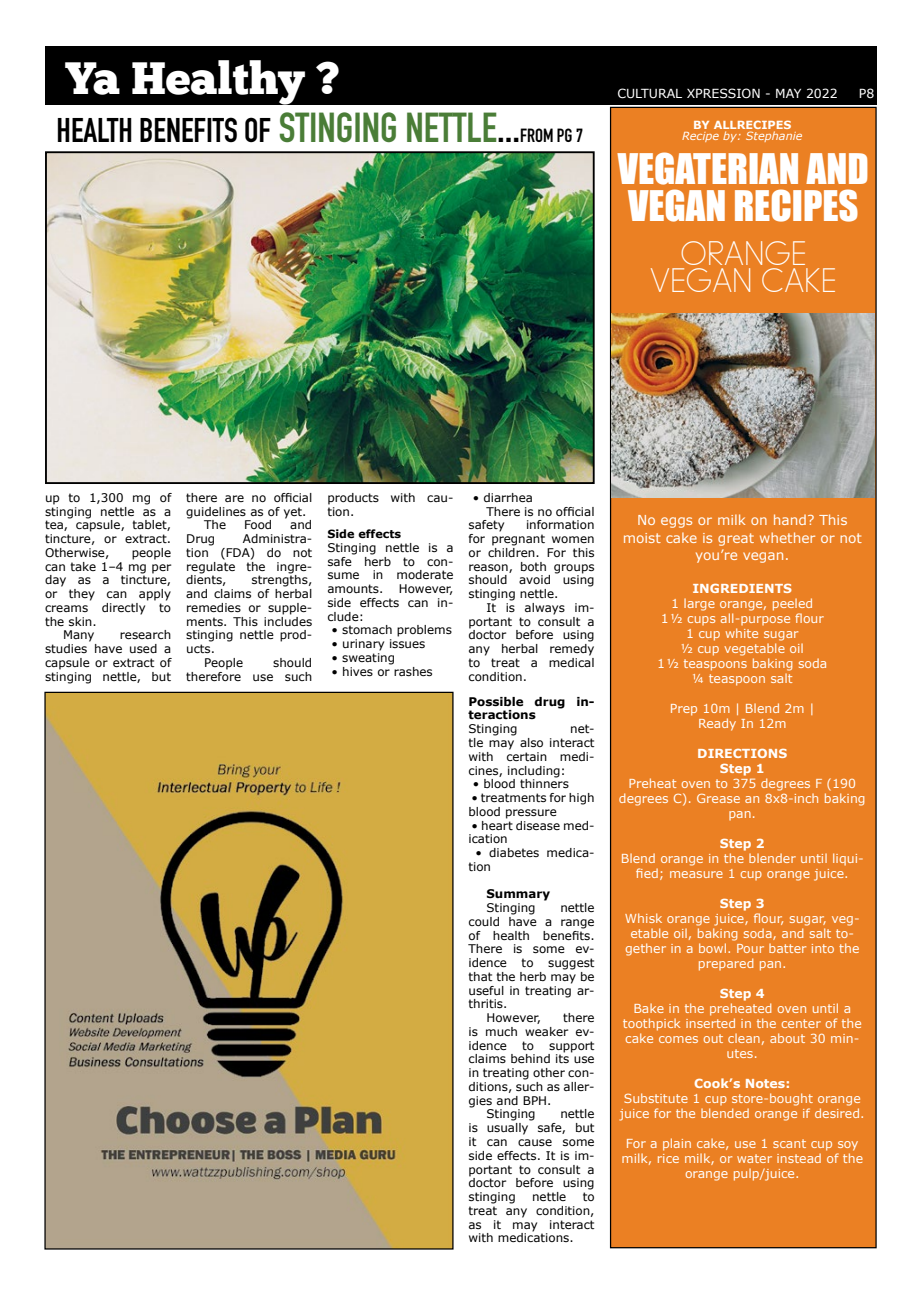
<style>
.page{position:relative;width:922px;height:1294px;background:#fff}
.page>*{position:absolute;margin:0;border:0;box-sizing:border-box;transform-origin:0 0}
.t1{font:45px "Chunk Five Ex";color:#fff}
.t2{font:38.75px/37.5px "Impact";color:#fff}
.t3{font:700 33.75px "DIN Condensed";color:#000}
.t4{font:21.25px/27.5px "Aspex";color:#fff;text-align:center}
.t5{font:13.75px/17.5px "Verdana";color:#fff;text-align:center}
.t6{font:12.5px/15px "Verdana";color:#fff;text-align:center}
.t7{font:700 12.5px/15px "Verdana";color:#fff;text-align:center}
.t8{font:11.88px/13.8px "Verdana";color:#000;text-align:justify}
.t9{font:700 11.88px/13.8px "Verdana";color:#000}
.t10{font:italic 11.25px "Verdana";color:#fff}
.t11{font:700 11.25px "Verdana";color:#fff}
.t12{font:700 11.25px "Verdana";color:#000}
.s1{font-size:41.25px;color:#4a7d37}
.s2{font-size:41.25px}
.s3{font-size:18.75px}
</style>
<div class="page">
<div style="left:45px;top:46px;width:831px;height:58px;background:#000"></div>
<div style="left:610px;top:107px;width:265px;height:1140px;background:#eb8023"></div>
<img style="left:611px;top:313px;width:263px;height:185px">
<img style="left:48px;top:154px;width:543px;height:327px">
<div style="left:45px;top:151px;width:549px;height:333px;border:2px solid #000"></div>
<img style="left:46px;top:693px;width:405px;height:554px">
<h1 class="t1" style="left:66px;top:44px;width:275px">Ya Healthy ?</h1>
<h3 class="t3" style="left:57px;top:107px;width:528px">HEALTH BENEFITS OF <span class="s1">STINGING NETTLE</span><span class="s2">...</span><span class="s3">FROM PG 7</span></h3>
<p class="t6" style="left:617px;top:86px;width:222px">cultural xpression - May 2022</p>
<p class="t6" style="left:858px;top:86px;width:17px">P8</p>
<p class="t11" style="left:692px;top:117px;width:100px">BY allrecipes</p>
<p class="t10" style="left:681px;top:129px;width:122px">Recipe by: Stephanie</p>
<h2 class="t2" style="left:617px;top:149px;width:252px">VEGATERIAN AND<br>VEGAN</h2>
<h2 class="t2" style="left:733px;top:186px;width:127px">RECIPES</h2>
<h3 class="t4" style="left:650px;top:244px;width:188px">ORANGE<br>VEGAN CAKE</h3>
<p class="t8" style="left:45px;top:491px;width:128px">up to 1,300 mg of stinging nettle as a tea, capsule, tablet, tincture, or extract.<br>Otherwise,</p>
<p class="t8" style="left:132px;top:546px;width:41px">people</p>
<p class="t8" style="left:45px;top:559px;width:128px">can take 1–4 mg per</p>
<p class="t8" style="left:45px;top:573px;width:128px">day as a tincture,</p>
<p class="t8" style="left:45px;top:587px;width:128px">or they can apply</p>
<p class="t8" style="left:45px;top:601px;width:128px">creams directly to</p>
<p class="t8" style="left:45px;top:614px;width:53px">the skin.</p>
<p class="t8" style="left:63px;top:628px;width:33px">Many</p>
<p class="t8" style="left:45px;top:628px;width:128px;text-indent:75px">research studies have used a capsule or extract of stinging nettle, but</p>
<p class="t8" style="left:186px;top:491px;width:128px">there are no official</p>
<p class="t8" style="left:186px;top:504px;width:122px">guidelines as of yet.</p>
<p class="t8" style="left:204px;top:518px;width:23px">The</p>
<p class="t8" style="left:244px;top:518px;width:30px">Food</p>
<p class="t8" style="left:290px;top:518px;width:24px">and</p>
<p class="t8" style="left:186px;top:532px;width:31px">Drug</p>
<p class="t8" style="left:186px;top:532px;width:128px;text-indent:57px">Administra&shy;tion (FDA) do not regulate the ingre&shy;dients,</p>
<p class="t8" style="left:251px;top:573px;width:62px">strengths,</p>
<p class="t8" style="left:186px;top:587px;width:128px">and claims of herbal</p>
<p class="t8" style="left:186px;top:601px;width:128px">remedies or supple-</p>
<p class="t8" style="left:186px;top:614px;width:128px">ments. This includes</p>
<p class="t8" style="left:186px;top:628px;width:128px">stinging nettle prod-</p>
<p class="t8" style="left:186px;top:642px;width:30px">ucts.</p>
<p class="t8" style="left:204px;top:656px;width:40px">People</p>
<p class="t8" style="left:186px;top:656px;width:128px;text-align:right">should<br>therefore use such</p>
<p class="t8" style="left:327px;top:491px;width:128px">products with cau&shy;tion.</p>
<p class="t12" style="left:327px;top:526px;width:75px">Side effects</p>
<p class="t8" style="left:327px;top:541px;width:128px">Stinging nettle is a safe herb to con&shy;sume in moderate amounts.</p>
<p class="t8" style="left:327px;top:582px;width:128px;text-indent:71px">However, side effects can in&shy;clude:</p>
<p class="t8" style="left:331px;top:623px;width:122px">• stomach problems</p>
<p class="t8" style="left:331px;top:637px;width:95px">• urinary issues</p>
<p class="t8" style="left:331px;top:651px;width:65px">• sweating</p>
<p class="t8" style="left:331px;top:664px;width:103px">• hives or rashes</p>
<p class="t8" style="left:472px;top:491px;width:62px">• diarrhea</p>
<p class="t8" style="left:486px;top:504px;width:110px">There is no official</p>
<p class="t8" style="left:468px;top:518px;width:38px">safety</p>
<p class="t8" style="left:468px;top:518px;width:128px;text-indent:57px">information for pregnant women or children. For this reason, both groups should avoid using stinging nettle.</p>
<p class="t8" style="left:468px;top:601px;width:128px;text-indent:18px">It is always im&shy;portant to consult a doctor before using any herbal remedy to treat a medical condition.</p>
<p class="t9" style="left:468px;top:694px;width:128px">Possible drug in&shy;teractions</p>
<p class="t8" style="left:468px;top:722px;width:51px">Stinging</p>
<p class="t8" style="left:468px;top:722px;width:128px;text-indent:102px">net&shy;tle may also interact with certain medi&shy;cines, including:</p>
<p class="t8" style="left:472px;top:777px;width:98px">• blood thinners</p>
<p class="t8" style="left:468px;top:791px;width:128px">• treatments for high blood pressure</p>
<p class="t8" style="left:468px;top:818px;width:128px">• heart disease med&shy;ication</p>
<p class="t8" style="left:468px;top:846px;width:128px;text-indent:7px">• diabetes medica&shy;tion</p>
<p class="t9" style="left:486px;top:887px;width:65px">Summary</p>
<p class="t8" style="left:486px;top:901px;width:51px">Stinging</p>
<p class="t8" style="left:560px;top:901px;width:36px">nettle</p>
<p class="t8" style="left:468px;top:914px;width:128px">could have a range</p>
<p class="t8" style="left:468px;top:928px;width:128px">of health benefits.</p>
<p class="t8" style="left:468px;top:942px;width:128px">There is some ev-</p>
<p class="t8" style="left:468px;top:956px;width:128px">idence to suggest</p>
<p class="t8" style="left:468px;top:969px;width:128px">that the herb may be</p>
<p class="t8" style="left:468px;top:983px;width:128px">useful in treating ar-</p>
<p class="t8" style="left:468px;top:997px;width:40px">thritis.</p>
<p class="t8" style="left:486px;top:1011px;width:56px">However,</p>
<p class="t8" style="left:468px;top:1011px;width:128px;text-indent:95px">there is much weaker ev&shy;idence</p>
<p class="t8" style="left:522px;top:1038px;width:13px">to</p>
<p class="t8" style="left:549px;top:1038px;width:47px">support</p>
<p class="t8" style="left:468px;top:1052px;width:128px">claims behind its use</p>
<p class="t8" style="left:468px;top:1066px;width:128px">in treating other con-</p>
<p class="t8" style="left:468px;top:1079px;width:128px">ditions, such as aller-</p>
<p class="t8" style="left:468px;top:1093px;width:84px">gies and BPH.</p>
<p class="t8" style="left:486px;top:1107px;width:51px">Stinging</p>
<p class="t8" style="left:468px;top:1107px;width:128px;text-indent:92px">nettle is usually safe, but it can cause some side effects. It is im&shy;portant to consult a doctor before using stinging</p>
<p class="t8" style="left:532px;top:1189px;width:36px">nettle</p>
<p class="t8" style="left:468px;top:1189px;width:128px;text-indent:114px">to treat any condition, as it may interact with medications.</p>
<p class="t5" style="left:622px;top:512px;width:240px">No eggs or milk on hand? This moist cake is great whether or not you’re vegan.</p>
<p class="t7" style="left:692px;top:581px;width:101px">Ingredients</p>
<p class="t6" style="left:657px;top:596px;width:172px">1 large orange, peeled<br>1½ cups all-purpose flour<br>1 cup white sugar<br>½ cup vegetable oil<br>1½ teaspoons baking soda ¼ teaspoon salt</p>
<p class="t6" style="left:669px;top:701px;width:146px">Prep 10m | Blend 2m |<br>Ready In 12m</p>
<p class="t7" style="left:697px;top:746px;width:91px">Directions<br>Step 1</p>
<p class="t6" style="left:618px;top:776px;width:248px">Preheat oven to 375 degrees F (190 degrees C). Grease an 8x8-inch baking pan.</p>
<p class="t7" style="left:719px;top:836px;width:46px">Step 2</p>
<p class="t6" style="left:620px;top:851px;width:244px">Blend orange in the blender until liqui&shy;fied; measure 1 cup orange juice.</p>
<p class="t7" style="left:719px;top:896px;width:46px">Step 3</p>
<p class="t6" style="left:624px;top:911px;width:236px">Whisk orange juice, flour, sugar, veg&shy;etable oil, baking soda, and salt to&shy;gether in a bowl. Pour batter into the prepared pan.</p>
<p class="t7" style="left:719px;top:986px;width:46px">Step 4</p>
<p class="t6" style="left:622px;top:1001px;width:240px">Bake in the preheated oven until a toothpick inserted in the center of the cake comes out clean, about 30 min&shy;utes.</p>
<p class="t7" style="left:694px;top:1076px;width:98px">Cook’s N otes:</p>
<p class="t6" style="left:619px;top:1091px;width:246px">Substitute 1 cup store-bought orange juice for the blended orange if desired.</p>
<p class="t6" style="left:621px;top:1136px;width:243px">For a plain cake, use 1 scant cup soy milk, rice milk, or water instead of the orange pulp/juice.</p>
</div>
